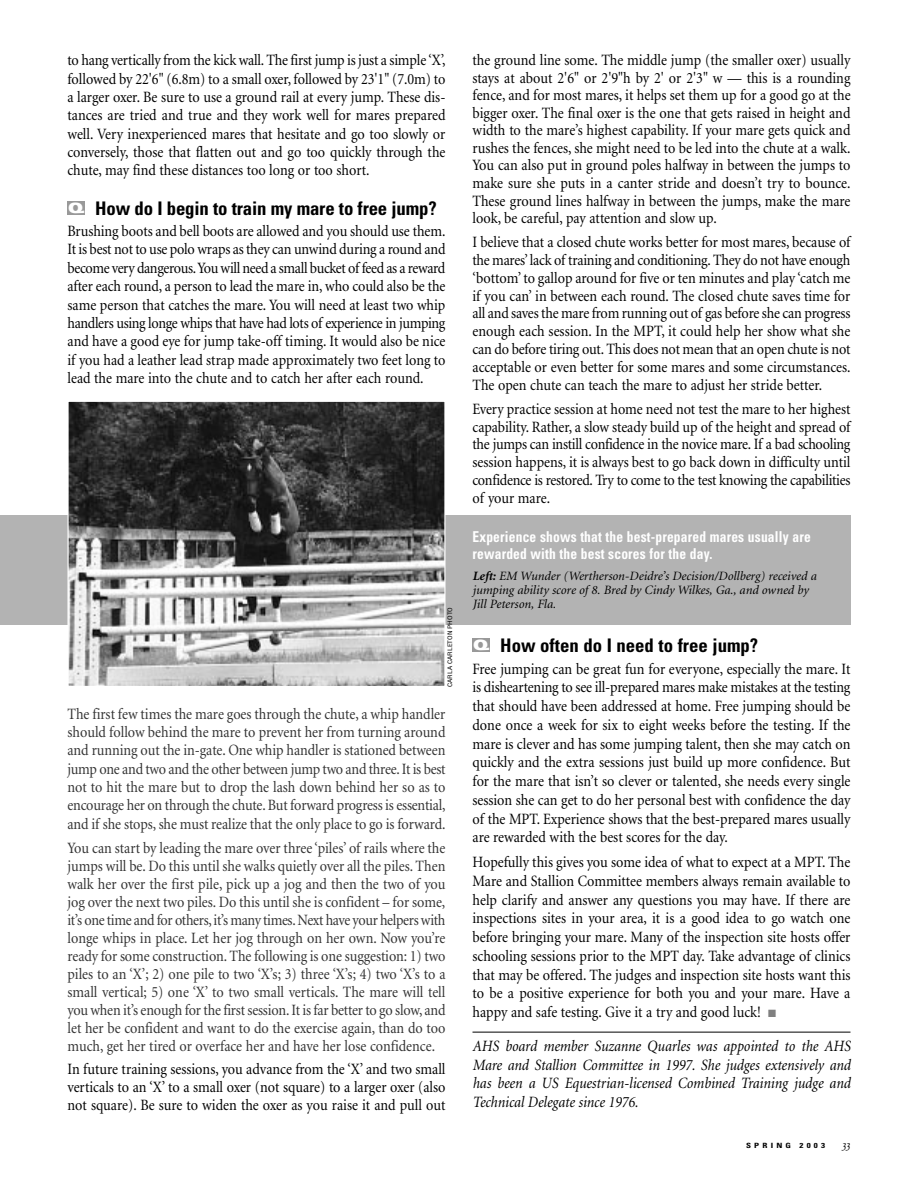
<style>
.page{position:relative;width:918px;height:1188px;background:#fff}
.page>*{position:absolute;margin:0;border:0;box-sizing:border-box;transform-origin:0 0}
.t1{font:700 condensed 18.75px "Univers";letter-spacing:-.01em;color:#000}
.t2{font:15.75px/18.8px "Minion";color:#000;text-align:justify;scale:.9 1}
.t3{font:15.75px/18px "Minion";letter-spacing:-.005em;color:#333;text-align:justify;scale:.9 1}
.t4{font:italic 15.75px/18.8px "Minion";color:#000;text-align:justify;scale:.9 1}
.t5{font:700 condensed 15px/17.5px "Univers";letter-spacing:.015em;color:#fff;scale:.9 1}
.t6{font:900 expanded 14.1px "Univers";color:#fff}
.t7{font:italic 12.75px/13.6px "Minion";color:#000}
.t8{font:italic 10.5px "FF Scala";color:#000}
.t9{font:700 condensed 7.2px "Univers";letter-spacing:.355em;color:#000;scale:1.25 1}
.t10{font:condensed 6px "Helvetica";color:#000;scale:1.25 1}
.s1{font-weight:700}
.s2{color:#808080}
</style>
<div class="page">
<div style="left:68px;top:201px;width:17px;height:14px;background:#999"></div>
<div style="left:0;top:515px;width:850px;height:110px;background:#b3b3b3"></div>
<img style="left:70px;top:403px;width:374px;height:282px">
<div style="left:68px;top:401px;width:378px;height:286px;border:1px solid #fff"></div>
<hr style="left:472px;top:1032px;width:378px;height:1px;background:#000">
<div style="left:472px;top:638px;width:18px;height:14px;background:#999"></div>
<p class="t2" style="left:68px;top:52px;width:422px">to hang vertically from the kick wall. The first jump is just a simple ‘X’, followed by 22'6" (6.8m) to a small oxer, followed by 23'1" (7.0m) to a larger oxer. Be sure to use a ground rail at every jump. These dis&shy;tances are tried and true and they work well for mares prepared well. Very inexperienced mares that hesitate and go too slowly or conversely, those that flatten out and go too quickly through the chute, may find these distances too long or too short.</p>
<p class="t1" style="left:95px;top:201px;width:343px">How do I begin to train my mare to free jump?</p>
<p class="t2" style="left:68px;top:223px;width:422px">Brushing boots and bell boots are allowed and you should use them.<br>It is best not to use polo wraps as they can unwind during a round and become very dangerous.You will need a small bucket of feed as a reward after each round, a person to lead the mare in, who could also be the same person that catches the mare. You will need at least two whip handlers using longe whips that have had lots of experience in jumping and have a good eye for jump take-off timing. It would also be nice if you had a leather lead strap made approximately two feet long to lead the mare into the chute and to catch her after each round.</p>
<p class="t6" style="left:68px;top:203px;width:18px">Q</p>
<p class="t10" style="left:448px;top:687px;width:65px;rotate:-90deg">CARLA CARLETON PHOTO</p>
<p class="t3" style="left:68px;top:706px;width:422px;line-height:18.5px">The first few times the mare goes through the chute, a whip handler should follow behind the mare to prevent her from turning around and running out the in-gate. One whip handler is stationed between jump one and two and the other between jump two and three. It is best not to hit the mare but to drop the lash down behind her so as to encourage her on through the chute. But forward progress is essential, and if she stops, she must realize that the only place to go is forward.</p>
<p class="t3" style="left:68px;top:840px;width:422px">You can start by leading the mare over three ‘piles’ of rails where the jumps will be. Do this until she walks quietly over all the piles. Then walk her over the first pile, pick up a jog and then the two of you jog over the next two piles. Do this until she is confident – for some, it’s one time and for others, it’s many times. Next have your helpers with longe whips in place. Let her jog through on her own. Now you’re ready for some construction. The following is one suggestion: 1) two piles to an ‘X’; 2) one pile to two ‘X’s; 3) three ‘X’s; 4) two ‘X’s to a small vertical; 5) one ‘X’ to two small verticals. The mare will tell you when it’s enough for the first session. It is far better to go slow, and let her be confident and want to do the exercise again, than do too much, get her tired or overface her and have her lose confidence.</p>
<p class="t2" style="left:68px;top:1062px;width:422px;line-height:17.5px">In future training sessions, you advance from the ‘X’ and two small verticals to an ‘X’ to a small oxer (not square) to a larger oxer (also not square). Be sure to widen the oxer as you raise it and pull out</p>
<p class="t2" style="left:472px;top:53px;width:422px;line-height:17.5px">the ground line some. The middle jump (the smaller oxer) usually stays at about 2'6" or 2'9"h by 2' or 2'3" w — this is a rounding fence, and for most mares, it helps set them up for a good go at the bigger oxer. The final oxer is the one that gets raised in height and width to the mare’s highest capability. If your mare gets quick and rushes the fences, she might need to be led into the chute at a walk.<br>You can also put in ground poles halfway in between the jumps to make sure she puts in a canter stride and doesn’t try to bounce.<br>These ground lines halfway in between the jumps, make the mare look, be careful, pay attention and slow up.</p>
<p class="t2" style="left:472px;top:234px;width:422px;line-height:17.9px">I believe that a closed chute works better for most mares, because of the mares’ lack of training and conditioning. They do not have enough ‘bottom’ to gallop around for five or ten minutes and play ‘catch me if you can’ in between each round. The closed chute saves time for all and saves the mare from running out of gas before she can progress enough each session. In the MPT, it could help her show what she can do before tiring out. This does not mean that an open chute is not acceptable or even better for some mares and some circumstances.<br>The open chute can teach the mare to adjust her stride better.</p>
<p class="t2" style="left:472px;top:401px;width:421px;line-height:17.9px">Every practice session at home need not test the mare to her highest capability. Rather, a slow steady build up of the height and spread of the jumps can instill confidence in the novice mare. If a bad schooling session happens, it is always best to go back down in difficulty until confidence is restored. Try to come to the test knowing the capabilities of your mare.</p>
<p class="t5" style="left:472px;top:529px;width:377px">Experience shows that the best-prepared mares usually are rewarded with the best scores for the day.</p>
<p class="t7" style="left:472px;top:570px;width:345px"><span class="s1">Left:</span> EM Wunder (Wertherson-Deidre’s Decision/Dollberg) received a jumping ability score of 8. Bred by Cindy Wilkes, Ga., and owned by<br>Jill Peterson, Fla.</p>
<p class="t1" style="left:500px;top:638px;width:260px">How often do I need to free jump?</p>
<p class="t2" style="left:472px;top:660px;width:422px">Free jumping can be great fun for everyone, especially the mare. It is disheartening to see ill-prepared mares make mistakes at the testing that should have been addressed at home. Free jumping should be done once a week for six to eight weeks before the testing. If the mare is clever and has some jumping talent, then she may catch on quickly and the extra sessions just build up more confidence. But for the mare that isn’t so clever or talented, she needs every single session she can get to do her personal best with confidence the day of the MPT. Experience shows that the best-prepared mares usually are rewarded with the best scores for the day.</p>
<p class="t2" style="left:472px;top:854px;width:422px">Hopefully this gives you some idea of what to expect at a MPT. The Mare and Stallion Committee members always remain available to help clarify and answer any questions you may have. If there are inspections sites in your area, it is a good idea to go watch one before bringing your mare. Many of the inspection site hosts offer schooling sessions prior to the MPT day. Take advantage of clinics that may be offered. The judges and inspection site hosts want this to be a positive experience for both you and your mare. Have a happy and safe testing. Give it a try and good luck! <span class="s2">■</span></p>
<p class="t4" style="left:472px;top:1038px;width:422px">AHS board member Suzanne Quarles was appointed to the AHS Mare and Stallion Committee in 1997. She judges extensively and has been a US Equestrian-licensed Combined Training judge and Technical Delegate since 1976.</p>
<p class="t6" style="left:473px;top:640px;width:18px">Q</p>
<p class="t9" style="left:746px;top:1143px;width:65px">SPRING 2003</p>
<p class="t8" style="left:842px;top:1140px;width:10px">33</p>
</div>
